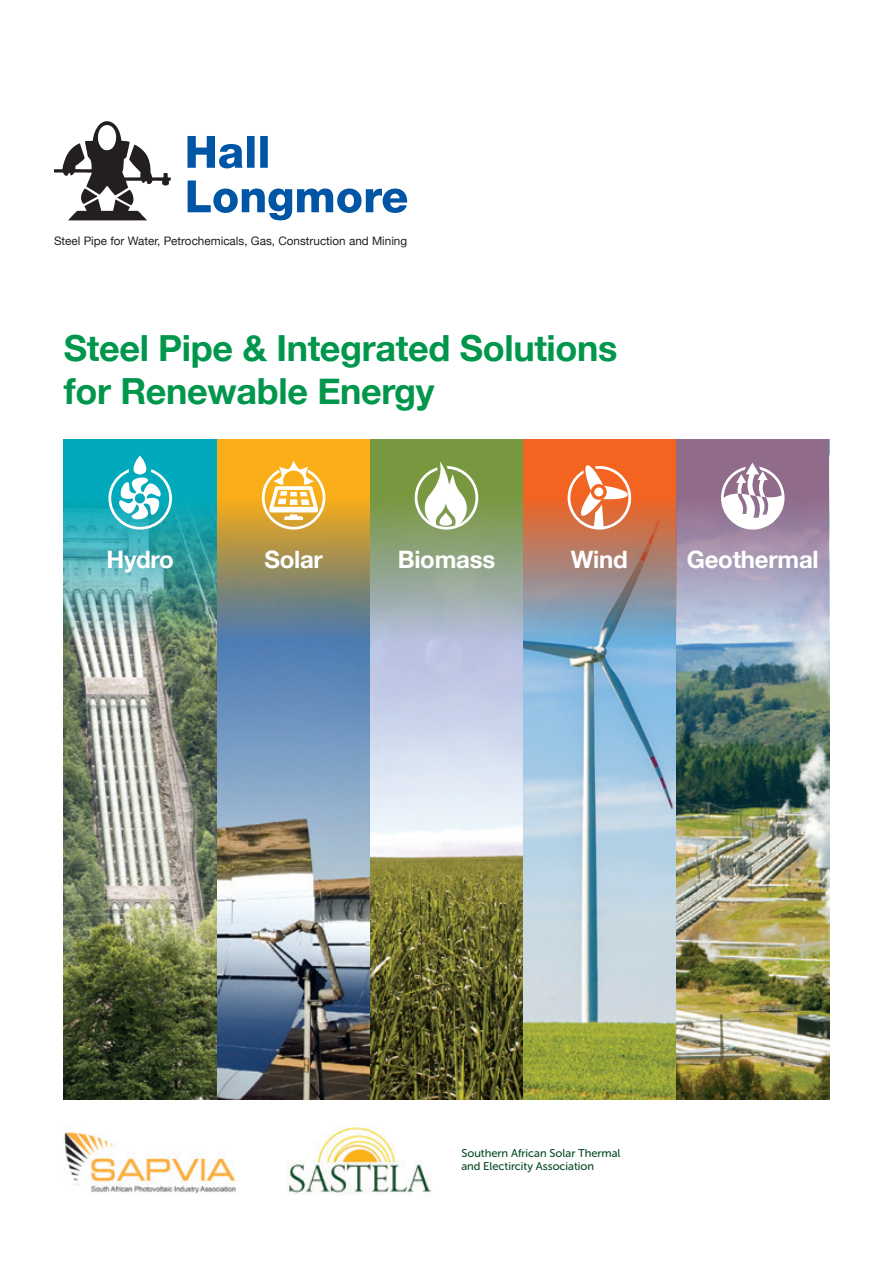
<style>
.page{position:relative;width:893px;height:1263px;background:#fff}
.page>*{position:absolute;margin:0;border:0;box-sizing:border-box;transform-origin:0 0}
.t1{font:700 36px/43.2px "Helvetica Neue";letter-spacing:-.01em;color:#00964c}
.t2{font:700 24px "Helvetica Neue";letter-spacing:-.01em;color:#fff}
.t3{font:11.7px "Helvetica Neue";color:#231f20}
.t4{font:11.25px "Museo Sans Rounded 500";color:#094b26}
</style>
<div class="page">
<img style="left:64px;top:640px;width:765px;height:459px">
<img style="left:64px;top:439px;width:153px;height:201px">
<svg style="left:217px;top:439px;width:153px;height:201px;background:#ad9551"></svg>
<svg style="left:370px;top:439px;width:153px;height:201px;background:#8ea57e"></svg>
<svg style="left:523px;top:439px;width:153px;height:201px;background:#b67e69"></svg>
<svg style="left:676px;top:439px;width:153px;height:201px;background:#a595b0"></svg>
<svg style="left:187px;top:136px;width:220px;height:84px"></svg>
<svg style="left:54px;top:121px;width:117px;height:99px"></svg>
<svg style="left:262px;top:461px;width:63px;height:68px"></svg>
<svg style="left:415px;top:461px;width:63px;height:68px"></svg>
<svg style="left:568px;top:465px;width:63px;height:64px"></svg>
<svg style="left:721px;top:463px;width:63px;height:66px"></svg>
<svg style="left:108px;top:456px;width:64px;height:73px"></svg>
<img style="left:287px;top:1127px;width:145px;height:67px">
<img style="left:64px;top:1131px;width:172px;height:63px">
<p class="t3" style="left:54px;top:233px;width:355px">Steel Pipe for Water, Petrochemicals, Gas, Construction and Mining</p>
<p class="t1" style="left:64px;top:328px;width:555px">Steel Pipe &amp; Integrated Solutions for Renewable Energy</p>
<p class="t2" style="left:106px;top:541px;width:69px">Hydro</p>
<p class="t2" style="left:264px;top:541px;width:60px">Solar</p>
<p class="t2" style="left:398px;top:541px;width:99px">Biomass</p>
<p class="t2" style="left:571px;top:541px;width:59px">Wind</p>
<p class="t2" style="left:687px;top:541px;width:133px">Geothermal</p>
<p class="t4" style="left:461px;top:1147px;width:161px">Southern African Solar Thermal</p>
<p class="t4" style="left:461px;top:1160px;width:134px">and Electircity Association</p>
</div>
